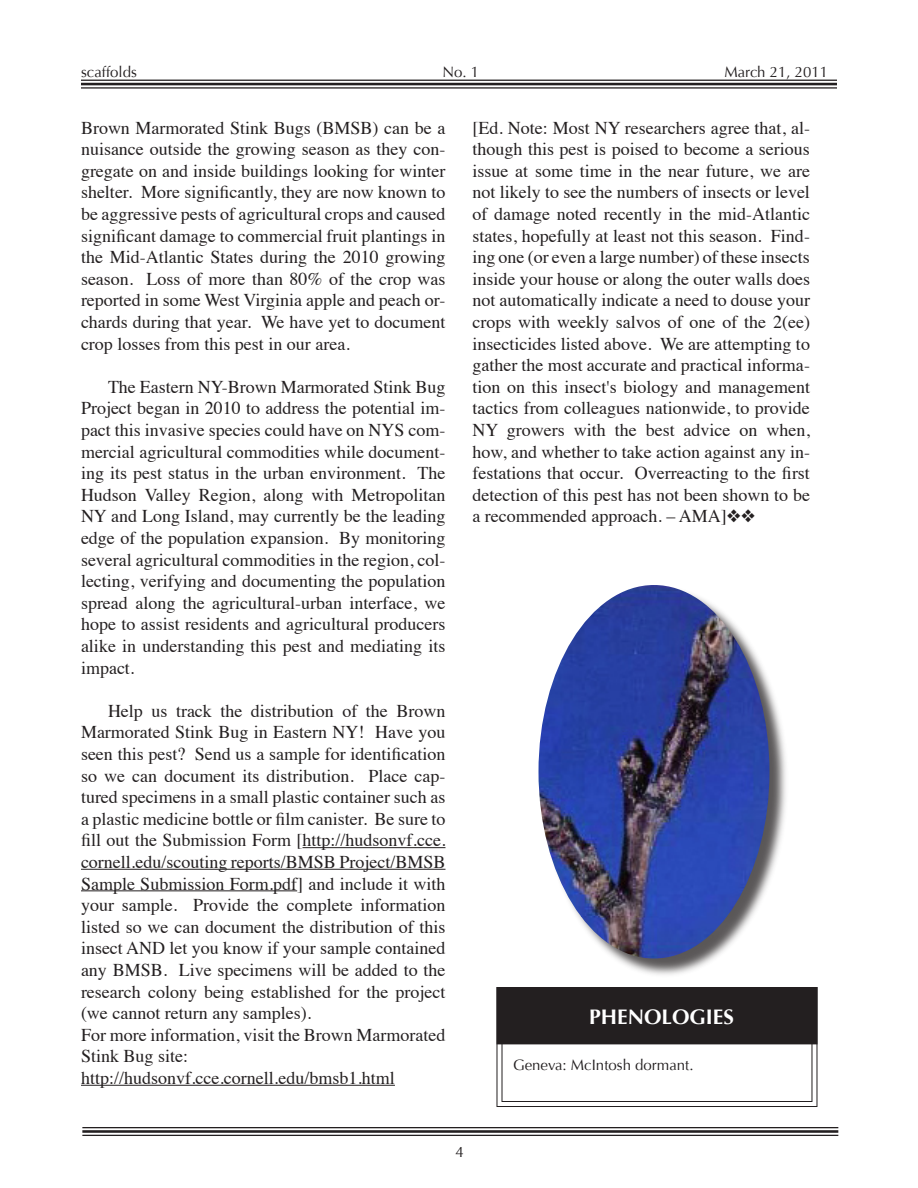
<style>
.page{position:relative;width:918px;height:1188px;background:#fff}
.page>*{position:absolute;margin:0;border:0;box-sizing:border-box;transform-origin:0 0}
.t1{font:700 21px "Optima";color:#fff}
.Scaf_Body_Text{font:18px/21.6px "Times";color:#231f20;text-align:justify}
.t2{font:15px "Optima";color:#231f20}
</style>
<div class="page">
<hr style="left:81px;top:80px;width:756px;height:1px;background:#231f20">
<hr style="left:81px;top:83px;width:756px;height:2px;background:#231f20">
<hr style="left:81px;top:87px;width:756px;height:2px;background:#231f20">
<hr style="left:82px;top:1127px;width:756px;height:1px;background:#231f20">
<hr style="left:82px;top:1130px;width:756px;height:3px;background:#231f20">
<hr style="left:82px;top:1135px;width:756px;height:1px;background:#231f20">
<hr style="left:303px;top:847px;width:143px;height:1px;background:#231f20">
<hr style="left:81px;top:869px;width:365px;height:1px;background:#231f20">
<hr style="left:81px;top:890px;width:216px;height:1px;background:#231f20">
<hr style="left:81px;top:1085px;width:314px;height:1px;background:#231f20">
<svg style="left:496px;top:987px;width:322px;height:120px"></svg>
<div style="left:502px;top:992px;width:310px;height:110px;border:1px solid #231f20"></div>
<div style="left:498px;top:989px;width:318px;height:54px;background:#231f20"></div>
<div style="left:497px;top:987px;width:321px;height:57px;border:3px solid #231f20"></div>
<div style="left:540px;top:586px;width:249px;height:393px;background:#231f20;opacity:.75"></div>
<img style="left:538px;top:585px;width:232px;height:373px">
<p class="t2" style="left:81px;top:63px;width:57px">scaffolds</p>
<p class="t2" style="left:443px;top:63px;width:38px">No. 1</p>
<p class="t2" style="left:724px;top:63px;width:105px">March 21, 2011</p>
<p class="Scaf_Body_Text" style="left:81px;top:115px;width:366px">Brown Marmorated Stink Bugs (BMSB) can be a nuisance outside the growing season as they con&shy;gregate on and inside buildings looking for winter shelter. More significantly, they are now known to be aggressive pests of agricultural crops and caused significant damage to commercial fruit plantings in the Mid-Atlantic States during the 2010 growing season. Loss of more than 80% of the crop was reported in some West Virginia apple and peach or&shy;chards during that year. We have yet to document crop losses from this pest in our area.</p>
<p class="Scaf_Body_Text" style="left:81px;top:374px;width:366px;text-indent:27px">The Eastern NY-Brown Marmorated Stink Bug Project began in 2010 to address the potential im&shy;pact this invasive species could have on NYS com&shy;mercial agricultural commodities while document&shy;ing its pest status in the urban environment. The Hudson Valley Region, along with Metropolitan NY and Long Island, may currently be the leading edge of the population expansion. By monitoring several agricultural commodities in the region, col&shy;lecting, verifying and documenting the population spread along the agricultural-urban interface, we hope to assist residents and agricultural producers alike in understanding this pest and mediating its impact.</p>
<p class="Scaf_Body_Text" style="left:81px;top:698px;width:366px;text-indent:27px">Help us track the distribution of the Brown Marmorated Stink Bug in Eastern NY! Have you seen this pest? Send us a sample for identification so we can document its distribution. Place cap&shy;tured specimens in a small plastic container such as a plastic medicine bottle or film canister. Be sure to fill out the Submission Form [http://hudsonvf.cce. cornell.edu/scouting reports/BMSB Project/BMSB Sample Submission Form.pdf] and include it with your sample. Provide the complete information listed so we can document the distribution of this insect AND let you know if your sample contained any BMSB. Live specimens will be added to the research colony being established for the project (we cannot return any samples).</p>
<p class="Scaf_Body_Text" style="left:81px;top:1022px;width:366px">For more information, visit the Brown Marmorated<br>Stink Bug site:</p>
<p class="Scaf_Body_Text" style="left:81px;top:1066px;width:315px">http://hudsonvf.cce.cornell.edu/bmsb1.html</p>
<p class="Scaf_Body_Text" style="left:472px;top:115px;width:339px">[Ed. Note: Most NY researchers agree that, al&shy;though this pest is poised to become a serious issue at some time in the near future, we are not likely to see the numbers of insects or level of damage noted recently in the mid-Atlantic states, hopefully at least not this season. Find&shy;ing one (or even a large number) of these insects inside your house or along the outer walls does not automatically indicate a need to douse your crops with weekly salvos of one of the 2(ee) insecticides listed above. We are attempting to gather the most accurate and practical informa&shy;tion on this insect's biology and management tactics from colleagues nationwide, to provide NY growers with the best advice on when, how, and whether to take action against any in&shy;festations that occur. Overreacting to the first detection of this pest has not been shown to be a recommended approach. – AMA]❖❖</p>
<p class="t1" style="left:589px;top:1004px;width:146px">PHENOLOGIES</p>
<p class="t2" style="left:513px;top:1056px;width:182px">Geneva: McIntosh dormant.</p>
<p class="t2" style="left:455px;top:1143px;width:10px">4</p>
</div>
